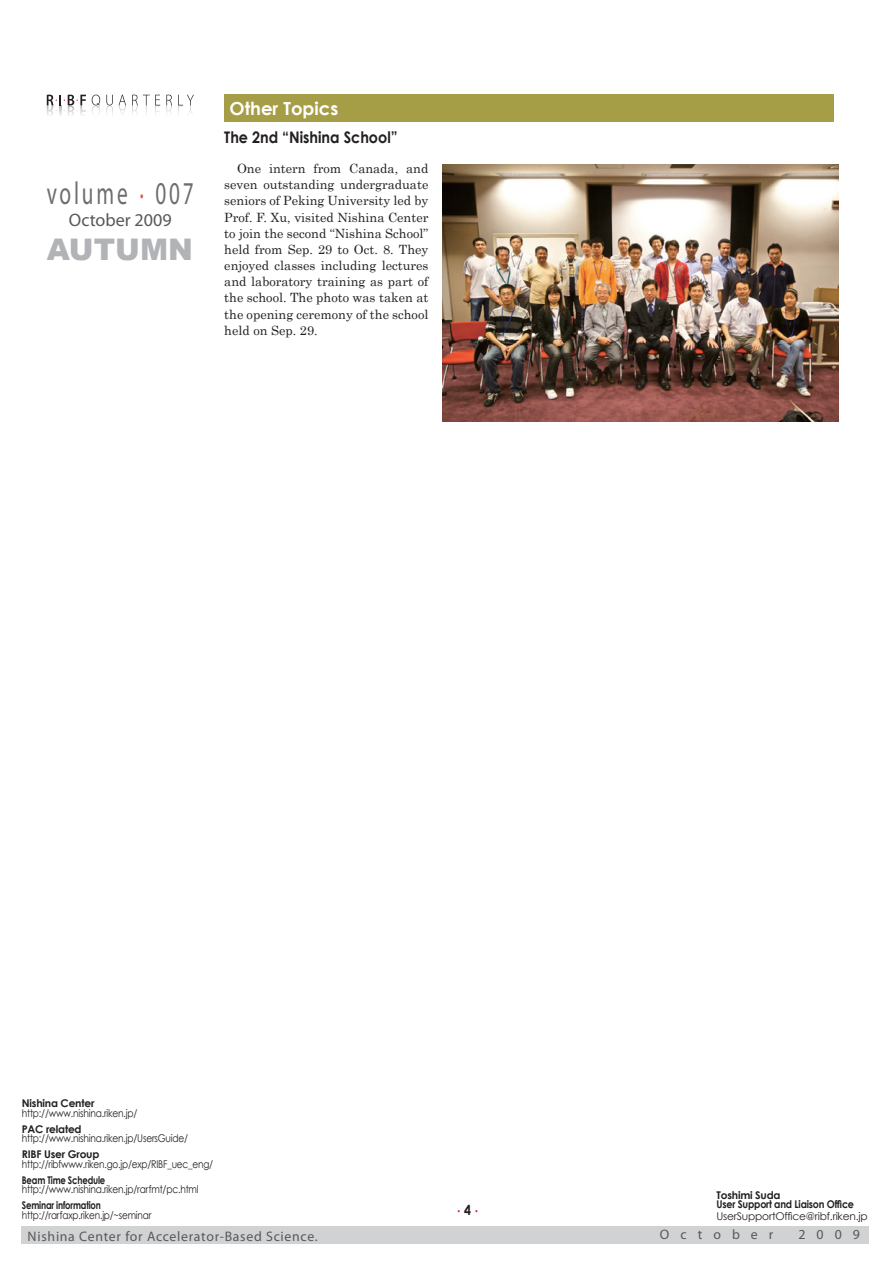
<style>
.page{position:relative;width:893px;height:1263px;background:#fff}
.page>*{position:absolute;margin:0;border:0;box-sizing:border-box;transform-origin:0 0}
.t1{font:31.95px "Myriad Pro";letter-spacing:.135em;color:#6c6d70;scale:.67 1}
.t2{font:900 29.7px "Arial";color:#b2b3b7}
.t3{font:18px "Myriad Pro";color:#57585a}
.t4{font:700 18px "Century Gothic";color:#fff}
.t5{font:700 15.9px "Century Gothic";color:#231f20;scale:.9 1}
.t6{font:13.8px "Myriad Pro";letter-spacing:.05em;color:#57585a}
.t7{font:13.8px "Myriad Pro";letter-spacing:.8em;color:#57585a}
.t8{font:700 13.8px "Century Gothic";color:#d1232a;scale:.9 1}
.t9{font:12.75px/16.2px "Century";color:#231f20;text-align:justify}
.t10{font:10.65px "Century Gothic";letter-spacing:-.02em;color:#231f20;scale:.85 1}
.t11{font:10.65px "Century Gothic";letter-spacing:-.02em;color:#231f20;scale:.84 1}
.t12{font:700 10.65px/9.6px "Century Gothic";letter-spacing:-.02em;color:#231f20}
.t13{font:700 10.65px "Century Gothic";letter-spacing:-.02em;color:#231f20;scale:.8 1}
.t14{font:10.65px "Century Gothic";letter-spacing:-.02em;color:#231f20}
.s1{color:#231f20}
</style>
<div class="page">
<div style="left:21px;top:1226px;width:847px;height:18px;background:#d1d2d4"></div>
<svg style="left:106px;top:95px;width:7px;height:20px"></svg>
<svg style="left:119px;top:95px;width:7px;height:19px"></svg>
<svg style="left:132px;top:95px;width:28px;height:20px"></svg>
<svg style="left:166px;top:95px;width:6px;height:19px"></svg>
<svg style="left:178px;top:95px;width:16px;height:20px"></svg>
<svg style="left:92px;top:95px;width:8px;height:19px"></svg>
<svg style="left:47px;top:95px;width:39px;height:20px"></svg>
<div style="left:224px;top:95px;width:609px;height:27px;background:#a69e47"></div>
<img style="left:442px;top:164px;width:397px;height:258px">
<h1 class="t1" style="left:47px;top:174px;width:221px">volume <sup>.</sup> 007</h1>
<h3 class="t3" style="left:69px;top:209px;width:104px">October 2009</h3>
<h2 class="t2" style="left:47px;top:228px;width:148px">AUTUMN</h2>
<h3 class="t4" style="left:230px;top:98px;width:110px">Other Topics</h3>
<p class="t5" style="left:224px;top:127px;width:194px">The 2nd “Nishina School”</p>
<p class="t9" style="left:224px;top:159px;width:206px;text-indent:13px">One intern from Canada, and seven outstanding undergraduate seniors of Peking University led by Prof. F. Xu, visited Nishina Center to join the second “Nishina School” held from Sep. 29 to Oct. 8. They enjoyed classes including lectures and laboratory training as part of the school. The photo was taken at the opening ceremony of the school held on Sep. 29.</p>
<p class="t12" style="left:22px;top:1098px;width:74px">Nishina Center</p>
<p class="t10" style="left:22px;top:1106px;width:137px">http://www.nishina.riken.jp/</p>
<p class="t12" style="left:22px;top:1124px;width:61px">PAC related</p>
<p class="t10" style="left:22px;top:1132px;width:197px">http://www.nishina.riken.jp/UsersGuide/</p>
<p class="t12" style="left:22px;top:1149px;width:79px">RIBF User Group</p>
<p class="t11" style="left:22px;top:1157px;width:229px">http://ribfwww.riken.go.jp/exp/RIBF_uec_eng/</p>
<p class="t13" style="left:22px;top:1173px;width:106px">Beam Time Schedule</p>
<p class="t10" style="left:22px;top:1183px;width:209px">http://www.nishina.riken.jp/rarfmt/pc.html</p>
<p class="t13" style="left:22px;top:1199px;width:100px">Seminar information</p>
<p class="t11" style="left:22px;top:1208px;width:156px">http://rarfaxp.riken.jp/~seminar</p>
<p class="t8" style="left:457px;top:1198px;width:25px">. <span class="s1">4</span> .</p>
<p class="t12" style="left:716px;top:1190px;width:139px">Toshimi Suda<br>User Support and Liaison Office</p>
<p class="t14" style="left:716px;top:1210px;width:153px">UserSupportOffice@ribf.riken.jp</p>
<p class="t6" style="left:28px;top:1227px;width:292px">Nishina Center for Accelerator-Based Science.</p>
<p class="t7" style="left:660px;top:1226px;width:115px">October</p>
<p class="t6" style="left:798px;top:1226px;width:63px">2009</p>
</div>
